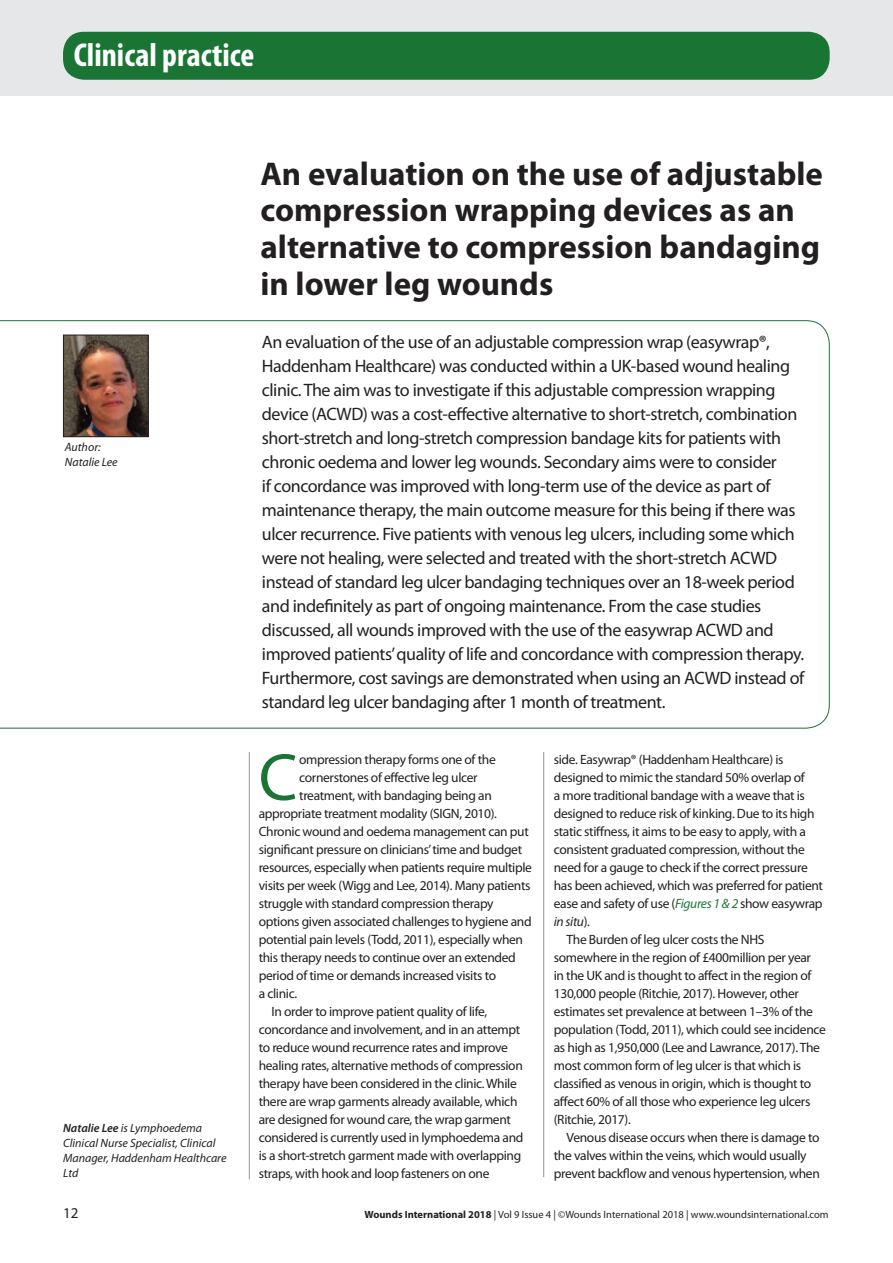
<style>
.page{position:relative;width:893px;height:1263px;background:#fff}
.page>*{position:absolute;margin:0;border:0;box-sizing:border-box;transform-origin:0 0}
.t1{font:66.9px "Myriad Pro";color:#1a7535}
.t2{font:700 condensed 33.15px "Myriad Pro";color:#fff}
.t3{font:700 33px/36.6px "Myriad Pro";color:#231f20}
.t4{font:18px/24px "Myriad Pro";letter-spacing:-.025em;color:#231f20}
.t5{font:15px "Myriad Pro";color:#231f20}
.t6{font:13.5px "Myriad Pro";letter-spacing:-.025em;color:#231f20}
.t7{font:italic 13.5px "Myriad Pro";letter-spacing:-.025em;color:#231f20}
.t8{font:italic 12px/15px "Myriad Pro";color:#231f20}
.t9{font:10.5px "Myriad Pro";color:#231f20}
.s1{font-weight:600}
.s2{font-style:italic;color:#1a7535}
.s3{font-style:normal}
.s4{font-weight:700}
</style>
<div class="page">
<svg style="left:0;top:320px;width:829px;height:408px"></svg>
<div style="left:0;top:0;width:892px;height:96px;background:#e6e7e9"></div>
<div style="left:63px;top:32px;width:766px;height:48px;background:#1a7535;border-radius:21px"></div>
<hr style="left:543px;top:752px;width:1px;height:425px;background:#939598">
<img style="left:65px;top:337px;width:81px;height:98px">
<div style="left:63px;top:335px;width:85px;height:102px;border:1px solid #231f20"></div>
<hr style="left:249px;top:752px;width:1px;height:427px;background:#939598">
<h2 class="t2" style="left:74px;top:35px;width:182px">Clinical practice</h2>
<p class="t8" style="left:65px;top:439px;width:54px">Author:<br>Natalie Lee</p>
<p class="t8" style="left:63px;top:1120px;width:165px"><span class="s1">Natalie Lee</span> is Lymphoedema<br>Clinical Nurse Specialist, Clinical<br>Manager, Haddenham Healthcare<br>Ltd</p>
<h3 class="t3" style="left:260px;top:154px;width:564px">An evaluation on the use of adjustable compression wrapping devices as an alternative to compression bandaging in lower leg wounds</h3>
<p class="t4" style="left:262px;top:330px;width:544px">An evaluation of the use of an adjustable compression wrap (easywrap<span class="s1">®</span>, Haddenham Healthcare) was conducted within a UK-based wound healing clinic. The aim was to investigate if this adjustable compression wrapping device (ACWD) was a cost-effective alternative to short-stretch, combination short-stretch and long-stretch compression bandage kits for patients with chronic oedema and lower leg wounds. Secondary aims were to consider<br>if concordance was improved with long-term use of the device as part of maintenance therapy, the main outcome measure for this being if there was ulcer recurrence. Five patients with venous leg ulcers, including some which were not healing, were selected and treated with the short-stretch ACWD instead of standard leg ulcer bandaging techniques over an 18-week period and indefinitely as part of ongoing maintenance. From the case studies discussed, all wounds improved with the use of the easywrap ACWD and improved patients’ quality of life and concordance with compression therapy.<br>Furthermore, cost savings are demonstrated when using an ACWD instead of standard leg ulcer bandaging after 1 month of treatment.</p>
<h1 class="t1" style="left:259px;top:736px;width:40px">C</h1>
<p class="t6" style="left:299px;top:751px;width:198px">ompression therapy forms one of the</p>
<p class="t6" style="left:299px;top:769px;width:180px">cornerstones of effective leg ulcer</p>
<p class="t6" style="left:299px;top:787px;width:194px">treatment, with bandaging being an</p>
<p class="t6" style="left:259px;top:805px;width:240px">appropriate treatment modality (SIGN, 2010).</p>
<p class="t6" style="left:259px;top:823px;width:272px">Chronic wound and oedema management can put</p>
<p class="t6" style="left:259px;top:841px;width:265px">significant pressure on clinicians’ time and budget</p>
<p class="t6" style="left:259px;top:859px;width:275px">resources, especially when patients require multiple</p>
<p class="t6" style="left:259px;top:877px;width:273px">visits per week (Wigg and Lee, 2014). Many patients</p>
<p class="t6" style="left:259px;top:895px;width:236px">struggle with standard compression therapy</p>
<p class="t6" style="left:259px;top:913px;width:274px">options given associated challenges to hygiene and</p>
<p class="t6" style="left:259px;top:931px;width:266px">potential pain levels (Todd, 2011), especially when</p>
<p class="t6" style="left:259px;top:949px;width:259px">this therapy needs to continue over an extended</p>
<p class="t6" style="left:259px;top:967px;width:239px">period of time or demands increased visits to</p>
<p class="t6" style="left:259px;top:985px;width:40px">a clinic.</p>
<p class="t6" style="left:271px;top:1003px;width:217px">In order to improve patient quality of life,</p>
<p class="t6" style="left:259px;top:1021px;width:263px">concordance and involvement, and in an attempt</p>
<p class="t6" style="left:259px;top:1039px;width:251px">to reduce wound recurrence rates and improve</p>
<p class="t6" style="left:259px;top:1057px;width:266px">healing rates, alternative methods of compression</p>
<p class="t6" style="left:259px;top:1075px;width:260px">therapy have been considered in the clinic. While</p>
<p class="t6" style="left:259px;top:1093px;width:260px">there are wrap garments already available, which</p>
<p class="t6" style="left:259px;top:1111px;width:254px">are designed for wound care, the wrap garment</p>
<p class="t6" style="left:259px;top:1129px;width:266px">considered is currently used in lymphoedema and</p>
<p class="t6" style="left:259px;top:1147px;width:264px">is a short-stretch garment made with overlapping</p>
<p class="t6" style="left:259px;top:1165px;width:232px">straps, with hook and loop fasteners on one</p>
<p class="t6" style="left:554px;top:751px;width:231px">side. Easywrap® (Haddenham Healthcare) is</p>
<p class="t6" style="left:554px;top:769px;width:252px">designed to mimic the standard 50% overlap of</p>
<p class="t6" style="left:554px;top:787px;width:253px">a more traditional bandage with a weave that is</p>
<p class="t6" style="left:554px;top:805px;width:262px">designed to reduce risk of kinking. Due to its high</p>
<p class="t6" style="left:554px;top:823px;width:253px">static stiffness, it aims to be easy to apply, with a</p>
<p class="t6" style="left:554px;top:841px;width:252px">consistent graduated compression, without the</p>
<p class="t6" style="left:554px;top:859px;width:255px">need for a gauge to check if the correct pressure</p>
<p class="t6" style="left:554px;top:877px;width:271px">has been achieved, which was preferred for patient</p>
<p class="t6" style="left:554px;top:895px;width:270px">ease and safety of use (<span class="s2">Figures 1 &amp; 2</span> show easywrap</p>
<p class="t7" style="left:554px;top:913px;width:38px">in situ<span class="s3">).</span></p>
<p class="t6" style="left:566px;top:931px;width:199px">The Burden of leg ulcer costs the NHS</p>
<p class="t6" style="left:554px;top:949px;width:259px">somewhere in the region of £400million per year</p>
<p class="t6" style="left:554px;top:967px;width:259px">in the UK and is thought to affect in the region of</p>
<p class="t6" style="left:554px;top:985px;width:247px">130,000 people (Ritchie, 2017). However, other</p>
<p class="t6" style="left:554px;top:1003px;width:261px">estimates set prevalence at between 1–3% of the</p>
<p class="t6" style="left:554px;top:1021px;width:273px">population (Todd, 2011), which could see incidence</p>
<p class="t6" style="left:554px;top:1039px;width:268px">as high as 1,950,000 (Lee and Lawrance, 2017). The</p>
<p class="t6" style="left:554px;top:1057px;width:249px">most common form of leg ulcer is that which is</p>
<p class="t6" style="left:554px;top:1075px;width:259px">classified as venous in origin, which is thought to</p>
<p class="t6" style="left:554px;top:1093px;width:258px">affect 60% of all those who experience leg ulcers</p>
<p class="t6" style="left:554px;top:1111px;width:79px">(Ritchie, 2017).</p>
<p class="t6" style="left:566px;top:1129px;width:254px">Venous disease occurs when there is damage to</p>
<p class="t6" style="left:554px;top:1147px;width:254px">the valves within the veins, which would usually</p>
<p class="t6" style="left:554px;top:1165px;width:267px">prevent backflow and venous hypertension, when</p>
<p class="t5" style="left:63px;top:1203px;width:17px">12</p>
<p class="t9" style="left:364px;top:1208px;width:465px"><span class="s4">Wounds International 2018</span> | Vol 9 Issue 4 | ©Wounds International 2018 | www.woundsinternational.com</p>
</div>
